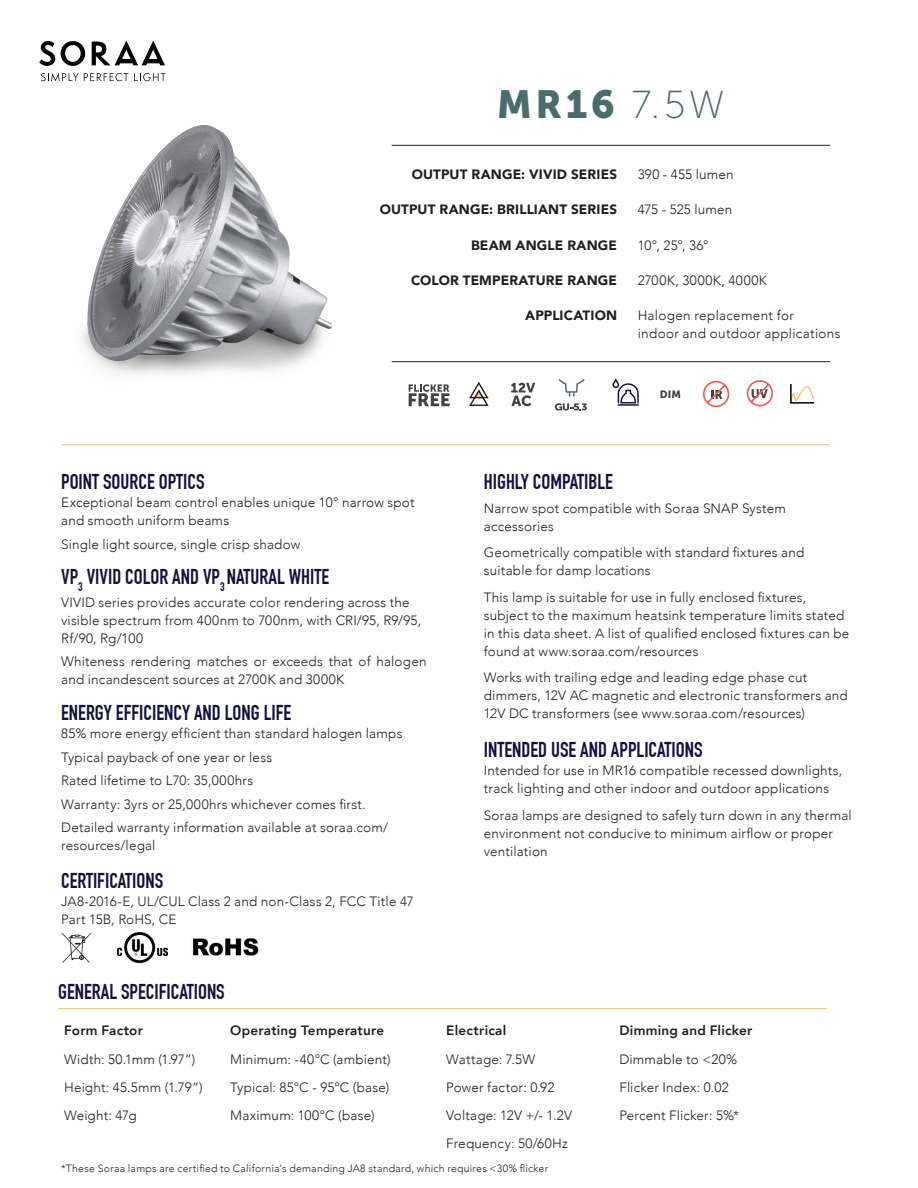
<style>
.page{position:relative;width:918px;height:1188px;background:#fff}
.page>*{position:absolute;margin:0;border:0;box-sizing:border-box;transform-origin:0 0}
.t1{font:39px "Museo Sans 900";color:#4b6c6f}
.List{font:700 21px "DIN Condensed";color:#14113e}
.List-2{font:300 13.5px/18px "Avenir";letter-spacing:.015em;color:#231f20}
.t2{font:900 13.5px "Avenir";letter-spacing:.01em;color:#231f20}
.t3{font:800 13.5px "Avenir";letter-spacing:.015em;color:#231f20}
.List-3{font:300 13.5px "Avenir";letter-spacing:.035em;color:#231f20}
.List-4{font:300 10.5px "Avenir";letter-spacing:.025em;color:#231f20}
.t4{font:10.5px "Museo Sans 900";color:#414143}
.s1{font-family:"Museo Sans 100"}
</style>
<div class="page">
<img style="left:69px;top:54px;width:264px;height:320px">
<hr style="left:58px;top:1008px;width:769px;height:1px;background:#f3c37b">
<hr style="left:61px;top:444px;width:769px;height:1px;background:#f3c37b">
<hr style="left:392px;top:145px;width:438px;height:1px;background:#231f20">
<hr style="left:392px;top:361px;width:438px;height:1px;background:#231f20">
<svg style="left:612px;top:380px;width:27px;height:26px"></svg>
<svg style="left:703px;top:380px;width:27px;height:28px"></svg>
<svg style="left:746px;top:380px;width:27px;height:27px"></svg>
<svg style="left:511px;top:383px;width:24px;height:23px"></svg>
<svg style="left:469px;top:382px;width:20px;height:24px"></svg>
<svg style="left:39px;top:41px;width:16px;height:25px"></svg>
<svg style="left:61px;top:41px;width:24px;height:25px"></svg>
<svg style="left:92px;top:40px;width:73px;height:25px"></svg>
<svg style="left:41px;top:73px;width:125px;height:8px"></svg>
<svg style="left:555px;top:379px;width:32px;height:32px"></svg>
<img style="left:117px;top:932px;width:51px;height:31px">
<img style="left:192px;top:938px;width:67px;height:18px">
<img style="left:61px;top:932px;width:31px;height:31px">
<svg style="left:790px;top:384px;width:25px;height:20px"></svg>
<svg style="left:409px;top:384px;width:41px;height:22px"></svg>
<p class="t1" style="left:497px;top:82px;width:229px">MR16 <span class="s1">7.5W</span></p>
<p class="t2" style="left:412px;top:163px;width:207px">OUTPUT RANGE: VIVID SERIES</p>
<p class="t2" style="left:380px;top:198px;width:239px">OUTPUT RANGE: BRILLIANT SERIES</p>
<p class="t2" style="left:471px;top:233px;width:148px">BEAM ANGLE RANGE</p>
<p class="t2" style="left:411px;top:269px;width:208px">COLOR TEMPERATURE RANGE</p>
<p class="t2" style="left:525px;top:304px;width:93px">APPLICATION</p>
<p class="List-2" style="left:638px;top:165px;width:98px">390 - 455 lumen</p>
<p class="List-2" style="left:638px;top:201px;width:96px">475 - 525 lumen</p>
<p class="List-2" style="left:638px;top:236px;width:72px">10°, 25°, 36°</p>
<p class="List-3" style="left:638px;top:272px;width:131px">2700K, 3000K, 4000K</p>
<p class="List-2" style="left:638px;top:307px;width:204px">Halogen replacement for<br>indoor and outdoor applications</p>
<p class="t4" style="left:660px;top:389px;width:22px">DIM</p>
<p class="List" style="left:61px;top:470px;width:145px">POINT SOURCE OPTICS</p>
<p class="List-2" style="left:61px;top:494px;width:355px">Exceptional beam control enables unique 10° narrow spot and smooth uniform beams</p>
<p class="List-2" style="left:61px;top:535px;width:241px">Single light source, single crisp shadow</p>
<p class="List" style="left:61px;top:564px;width:270px">VP<sub>3</sub> VIVID COLOR AND VP<sub>3</sub> NATURAL WHITE</p>
<p class="List-2" style="left:61px;top:593px;width:362px">VIVID series provides accurate color rendering across the visible spectrum from 400nm to 700nm, with CRI/95, R9/95,<br>Rf/90, Rg/100</p>
<p class="List-2" style="left:61px;top:652px;width:367px">Whiteness rendering matches or exceeds that of halogen and incandescent sources at 2700K and 3000K</p>
<p class="List" style="left:61px;top:701px;width:232px">ENERGY EFFICIENCY AND LONG LIFE</p>
<p class="List-2" style="left:61px;top:725px;width:343px">85% more energy efficient than standard halogen lamps</p>
<p class="List-2" style="left:61px;top:748px;width:213px">Typical payback of one year or less</p>
<p class="List-2" style="left:61px;top:771px;width:194px">Rated lifetime to L70: 35,000hrs</p>
<p class="List-2" style="left:61px;top:795px;width:306px">Warranty: 3yrs or 25,000hrs whichever comes first.</p>
<p class="List-2" style="left:61px;top:818px;width:328px">Detailed warranty information available at soraa.com/ resources/legal</p>
<p class="List" style="left:61px;top:868px;width:104px">CERTIFICATIONS</p>
<p class="List-2" style="left:61px;top:892px;width:354px">JA8-2016-E, UL/CUL Class 2 and non-Class 2, FCC Title 47<br>Part 15B, RoHS, CE</p>
<p class="List" style="left:58px;top:979px;width:168px">GENERAL SPECIFICATIONS</p>
<p class="List" style="left:484px;top:470px;width:131px">HIGHLY COMPATIBLE</p>
<p class="List-2" style="left:484px;top:499px;width:304px">Narrow spot compatible with Soraa SNAP System accessories</p>
<p class="List-2" style="left:484px;top:543px;width:322px">Geometrically compatible with standard fixtures and suitable for damp locations</p>
<p class="List-2" style="left:484px;top:588px;width:367px">This lamp is suitable for use in fully enclosed fixtures, subject to the maximum heatsink temperature limits stated in this data sheet. A list of qualified enclosed fixtures can be found at www.soraa.com/resources</p>
<p class="List-2" style="left:484px;top:668px;width:365px">Works with trailing edge and leading edge phase cut dimmers, 12V AC magnetic and electronic transformers and<br>12V DC transformers (see www.soraa.com/resources)</p>
<p class="List" style="left:484px;top:738px;width:220px">INTENDED USE AND APPLICATIONS</p>
<p class="List-2" style="left:484px;top:762px;width:360px">Intended for use in MR16 compatible recessed downlights, track lighting and other indoor and outdoor applications</p>
<p class="List-2" style="left:484px;top:806px;width:369px">Soraa lamps are designed to safely turn down in any thermal environment not conducive to minimum airflow or proper ventilation</p>
<p class="t3" style="left:64px;top:1020px;width:80px">Form Factor</p>
<p class="t3" style="left:230px;top:1020px;width:156px">Operating Temperature</p>
<p class="t3" style="left:446px;top:1020px;width:61px">Electrical</p>
<p class="t3" style="left:619px;top:1020px;width:134px">Dimming and Flicker</p>
<p class="List-2" style="left:64px;top:1050px;width:133px">Width: 50.1mm (1.97”)</p>
<p class="List-2" style="left:230px;top:1050px;width:162px">Minimum: -40°C (ambient)</p>
<p class="List-2" style="left:446px;top:1050px;width:91px">Wattage: 7.5W</p>
<p class="List-2" style="left:619px;top:1050px;width:119px">Dimmable to &lt;20%</p>
<p class="List-2" style="left:64px;top:1078px;width:140px">Height: 45.5mm (1.79”)</p>
<p class="List-2" style="left:230px;top:1078px;width:160px">Typical: 85°C - 95°C (base)</p>
<p class="List-2" style="left:446px;top:1078px;width:110px">Power factor: 0.92</p>
<p class="List-2" style="left:619px;top:1078px;width:111px">Flicker Index: 0.02</p>
<p class="List-2" style="left:64px;top:1106px;width:74px">Weight: 47g</p>
<p class="List-2" style="left:230px;top:1106px;width:146px">Maximum: 100°C (base)</p>
<p class="List-2" style="left:446px;top:1106px;width:127px">Voltage: 12V +/- 1.2V</p>
<p class="List-2" style="left:619px;top:1106px;width:121px">Percent Flicker: 5%*</p>
<p class="List-2" style="left:446px;top:1134px;width:123px">Frequency: 50/60Hz</p>
<p class="List-4" style="left:61px;top:1162px;width:489px">*These Soraa lamps are certified to California’s demanding JA8 standard, which requires &lt;30% flicker</p>
</div>
